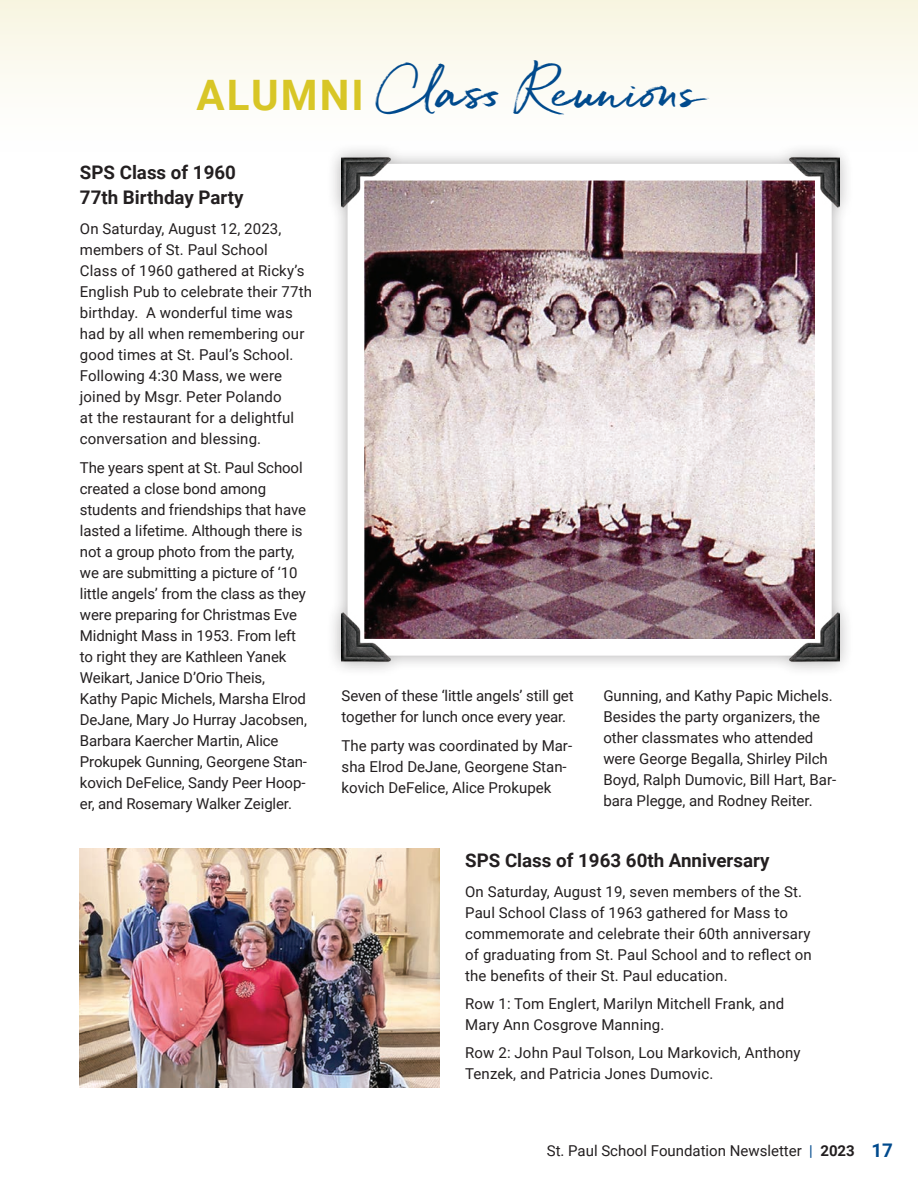
<style>
.page{position:relative;width:918px;height:1188px;background:#fff}
.page>*{position:absolute;margin:0;border:0;box-sizing:border-box;transform-origin:0 0}
.t1{font:48.6px "Quickbrush";color:#004a8d}
.t2{font:700 18.75px/25.5px "Roboto";color:#231f20}
.t3{font:15px/21px "Roboto";color:#231f20}
.s1{font-family:"Roboto";font-weight:700;font-size:42px;color:#d8c626}
.s2{color:#004a8d}
.s3{font-weight:700}
.s4{font-weight:700;font-size:18.75px;color:#004a8d}
</style>
<div class="page">
<div style="left:0;top:0;width:918px;height:153px;background:linear-gradient(to bottom,#f8f5e1,#fff)"></div>
<div style="left:326px;top:142px;width:528px;height:535px;background:#231f20;opacity:.37"></div>
<img style="left:339px;top:155px;width:501px;height:509px">
<img style="left:789px;top:157px;width:50px;height:50px">
<img style="left:341px;top:157px;width:51px;height:50px">
<img style="left:789px;top:612px;width:50px;height:50px">
<img style="left:341px;top:612px;width:51px;height:50px">
<img style="left:80px;top:849px;width:359px;height:239px">
<h1 class="t1" style="left:196px;top:61px;width:509px"><span class="s1">ALUMNI</span> Class Reunions</h1>
<p class="t2" style="left:80px;top:159px;width:165px">SPS Class of 1960<br>77th Birthday Party</p>
<p class="t3" style="left:80px;top:217px;width:234px">On Saturday, August 12, 2023, members of St. Paul School<br>Class of 1960 gathered at Ricky’s<br>English Pub to celebrate their 77th birthday. A wonderful time was had by all when remembering our good times at St. Paul’s School.<br>Following 4:30 Mass, we were joined by Msgr. Peter Polando<br>at the restaurant for a delightful conversation and blessing.</p>
<p class="t3" style="left:80px;top:457px;width:229px">The years spent at St. Paul School created a close bond among students and friendships that have lasted a lifetime. Although there is not a group photo from the party, we are submitting a picture of ‘10 little angels’ from the class as they were preparing for Christmas Eve<br>Midnight Mass in 1953. From left to right they are Kathleen Yanek<br>Weikart, Janice D’Orio Theis,<br>Kathy Papic Michels, Marsha Elrod<br>DeJane, Mary Jo Hurray Jacobsen,<br>Barbara Kaercher Martin, Alice<br>Prokupek Gunning, Georgene Stan&shy;kovich DeFelice, Sandy Peer Hoop&shy;er, and Rosemary Walker Zeigler.</p>
<p class="t3" style="left:342px;top:684px;width:234px">Seven of these ‘little angels’ still get together for lunch once every year.</p>
<p class="t3" style="left:342px;top:735px;width:232px">The party was coordinated by Mar&shy;sha Elrod DeJane, Georgene Stan&shy;kovich DeFelice, Alice Prokupek</p>
<p class="t3" style="left:603px;top:684px;width:234px">Gunning, and Kathy Papic Michels.<br>Besides the party organizers, the other classmates who attended were George Begalla, Shirley Pilch Boyd, Ralph Dumovic, Bill Hart, Bar&shy;bara Plegge, and Rodney Reiter.</p>
<p class="t2" style="left:465px;top:847px;width:306px">SPS Class of 1963 60th Anniversary</p>
<p class="t3" style="left:465px;top:881px;width:348px">On Saturday, August 19, seven members of the St.<br>Paul School Class of 1963 gathered for Mass to commemorate and celebrate their 60th anniversary of graduating from St. Paul School and to reflect on the benefits of their St. Paul education.</p>
<p class="t3" style="left:465px;top:992px;width:321px">Row 1: Tom Englert, Marilyn Mitchell Frank, and<br>Mary Ann Cosgrove Manning.</p>
<p class="t3" style="left:465px;top:1041px;width:337px">Row 2: John Paul Tolson, Lou Markovich, Anthony<br>Tenzek, and Patricia Jones Dumovic.</p>
<p class="t3" style="left:547px;top:1139px;width:348px">St. Paul School Foundation Newsletter <span class="s2">|</span> <span class="s3">2023</span> <span class="s4">17</span></p>
</div>
